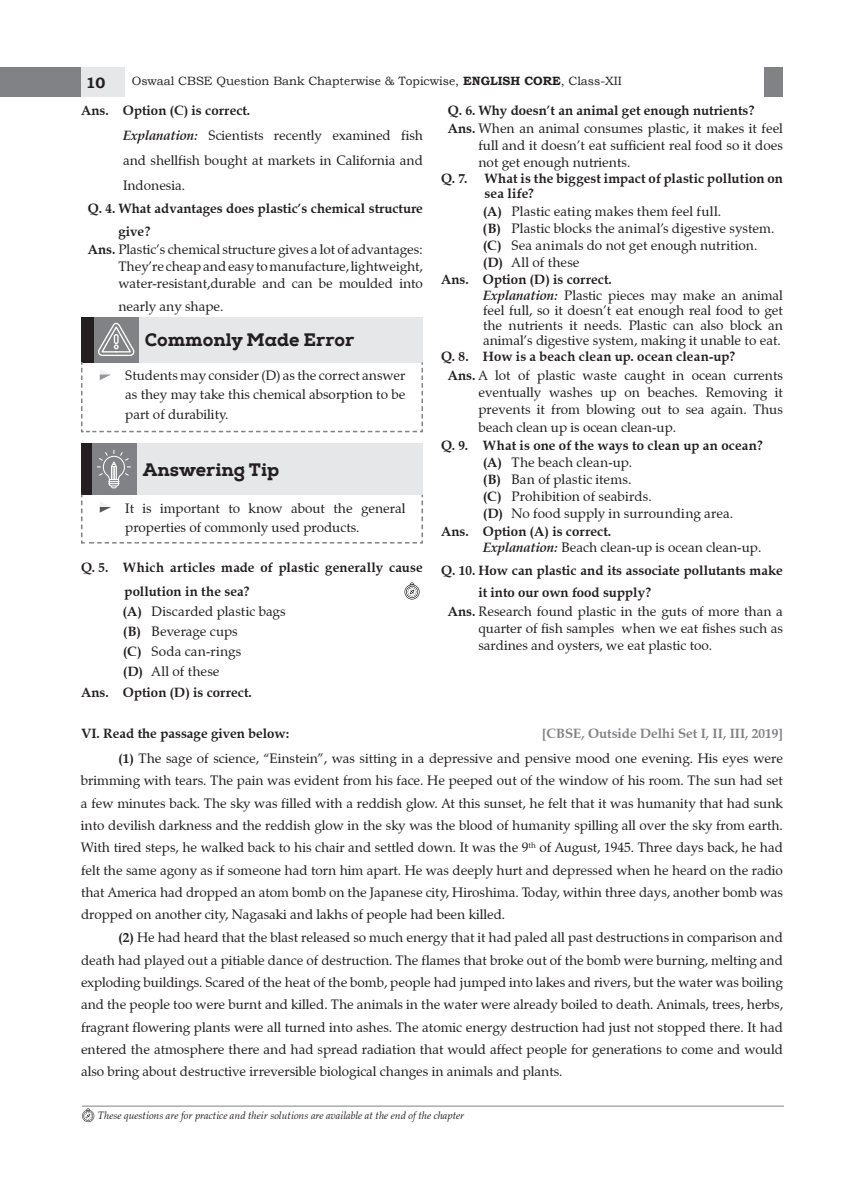
<style>
.page{position:relative;width:864px;height:1188px;background:#fff}
.page>*{position:absolute;margin:0;border:0;box-sizing:border-box;transform-origin:0 0}
.t1{font:800 18px "Nexa Slab";color:#231f20}
.t2{font:700 15px "Bookman Old Style";color:#231f20}
.MY_Question_1col{font:13.5px/22.2px "Zapf Calligraphic 801 BT";color:#231f20;text-align:justify}
.Answer_right{font:13.5px/17.2px "Zapf Calligraphic 801 BT";color:#231f20;text-align:justify}
.MY_Question_mcq{font:13.5px/15px "Zapf Calligraphic 801 BT";color:#231f20;text-align:justify}
.Que_Bold_I{font:13.5px "Zapf Calligraphic 801 BT";letter-spacing:.01em;color:#231f20}
.Que_Bold{font:700 13.5px/24px "Zapf Calligraphic 801 BT";letter-spacing:.01em;color:#231f20}
.Answer_right-2{font:700 13.5px/22.4px "Zapf Calligraphic 801 BT";color:#231f20}
.MY_Question_mcq-2{font:700 13.5px "Zapf Calligraphic 801 BT";color:#231f20}
.My_Question_1col_fir{font:700 13.5px "Zapf Calligraphic 801 BT";color:#808285}
.My_Question_1col_fir-2{font:700 13.5px "Zapf Calligraphic 801 BT";color:#231f20}
.t3{font:12px "Bookman Old Style";color:#231f20}
.Question_bold_New{font:italic 10.5px "Zapf Calligraphic 801 BT";color:#231f20}
.s1{font-weight:700}
.s2{font-weight:700;font-style:italic}
</style>
<div class="page">
<div style="left:0;top:68px;width:81px;height:29px;background:#808285"></div>
<div style="left:81px;top:68px;width:44px;height:29px;background:#e6e7e9"></div>
<div style="left:765px;top:68px;width:18px;height:29px;background:#808285"></div>
<div style="left:82px;top:317px;width:12px;height:45px;background:#231f20"></div>
<div style="left:94px;top:317px;width:45px;height:45px;background:#808285"></div>
<div style="left:139px;top:317px;width:283px;height:45px;background:#e6e7e9"></div>
<svg style="left:81px;top:323px;width:342px;height:110px"></svg>
<div style="left:82px;top:444px;width:10px;height:51px;background:#231f20"></div>
<div style="left:92px;top:444px;width:45px;height:51px;background:#808285"></div>
<div style="left:137px;top:444px;width:285px;height:51px;background:#e6e7e9"></div>
<svg style="left:81px;top:450px;width:342px;height:94px"></svg>
<svg style="left:404px;top:582px;width:16px;height:18px"></svg>
<svg style="left:82px;top:1108px;width:12px;height:14px"></svg>
<hr style="left:82px;top:1106px;width:702px;height:1px;background:#808285">
<p class="t2" style="left:86px;top:72px;width:21px">10</p>
<p class="t3" style="left:132px;top:73px;width:492px">Oswaal CBSE Question Bank Chapterwise &amp; Topicwise, <span class="s1">ENGLISH CORE</span>, Class-XII</p>
<p class="MY_Question_mcq-2" style="left:81px;top:102px;width:171px">Ans. Option (C) is correct.</p>
<p class="MY_Question_mcq" style="left:123px;top:123px;width:301px;line-height:24.8px"><span class="s2">Explanation:</span> Scientists recently examined fish and shellfish bought at markets in California and Indonesia.</p>
<p class="Answer_right-2" style="left:118px;top:197px;width:306px;text-indent:-31px">Q. 4. What advantages does plastic’s chemical structure give?</p>
<p class="Answer_right" style="left:118px;top:241px;width:306px;text-indent:-31px"><span class="s1">Ans.</span> Plastic’s chemical structure gives a lot of advantages:<br>They’re cheap and easy to manufacture, lightweight, water-resistant,durable and can be moulded into</p>
<p class="Answer_right" style="left:118px;top:297px;width:107px">nearly any shape.</p>
<p class="t1" style="left:145px;top:328px;width:211px">Commonly Made Error</p>
<p class="MY_Question_1col" style="left:125px;top:366px;width:282px;line-height:19.2px">Students may consider (D) as the correct answer as they may take this chemical absorption to be part of durability.</p>
<p class="Answer_right-2" style="left:448px;top:99px;width:308px">Q. 6. Why doesn’t an animal get enough nutrients?</p>
<p class="Answer_right" style="left:478px;top:120px;width:306px;text-indent:-31px"><span class="s1">Ans.</span> When an animal consumes plastic, it makes it feel full and it doesn’t eat sufficient real food so it does not get enough nutrients.</p>
<p class="Que_Bold" style="left:441px;top:167px;width:28px">Q. 7.</p>
<p class="Que_Bold" style="left:484px;top:171px;width:300px;line-height:15px">What is the biggest impact of plastic pollution on sea life?</p>
<p class="Que_Bold_I" style="left:483px;top:203px;width:240px"><span class="s1">(A)</span> Plastic eating makes them feel full.</p>
<p class="Que_Bold_I" style="left:483px;top:220px;width:293px"><span class="s1">(B)</span> Plastic blocks the animal’s digestive system.</p>
<p class="Que_Bold_I" style="left:483px;top:237px;width:276px"><span class="s1">(C)</span> Sea animals do not get enough nutrition.</p>
<p class="Que_Bold_I" style="left:483px;top:254px;width:98px"><span class="s1">(D)</span> All of these</p>
<p class="MY_Question_mcq-2" style="left:441px;top:271px;width:172px">Ans. Option (D) is correct.</p>
<p class="MY_Question_mcq" style="left:483px;top:288px;width:301px"><span class="s2">Explanation:</span> Plastic pieces may make an animal feel full, so it doesn’t eat enough real food to get the nutrients it needs. Plastic can also block an animal’s digestive system, making it unable to eat.</p>
<p class="Que_Bold" style="left:441px;top:345px;width:296px">Q. 8. How is a beach clean up. ocean clean-up?</p>
<p class="Answer_right" style="left:478px;top:367px;width:306px;text-indent:-31px"><span class="s1">Ans.</span> A lot of plastic waste caught in ocean currents eventually washes up on beaches. Removing it prevents it from blowing out to sea again. Thus beach clean up is ocean clean-up.</p>
<p class="Que_Bold" style="left:441px;top:433px;width:323px">Q. 9. What is one of the ways to clean up an ocean?</p>
<p class="Que_Bold_I" style="left:483px;top:454px;width:151px"><span class="s1">(A)</span> The beach clean-up.</p>
<p class="Que_Bold_I" style="left:483px;top:471px;width:150px"><span class="s1">(B)</span> Ban of plastic items.</p>
<p class="Que_Bold_I" style="left:483px;top:488px;width:170px"><span class="s1">(C)</span> Prohibition of seabirds.</p>
<p class="Que_Bold_I" style="left:483px;top:505px;width:252px"><span class="s1">(D)</span> No food supply in surrounding area.</p>
<p class="MY_Question_mcq-2" style="left:441px;top:523px;width:172px">Ans. Option (A) is correct.</p>
<p class="MY_Question_mcq" style="left:483px;top:540px;width:280px"><span class="s2">Explanation:</span> Beach clean-up is ocean clean-up.</p>
<p class="Answer_right-2" style="left:478px;top:559px;width:306px;text-indent:-37px">Q. 10. How can plastic and its associate pollutants make it into our own food supply?</p>
<p class="Answer_right" style="left:478px;top:602px;width:306px;text-indent:-31px"><span class="s1">Ans.</span> Research found plastic in the guts of more than a quarter of fish samples when we eat fishes such as sardines and oysters, we eat plastic too.</p>
<p class="t1" style="left:143px;top:458px;width:138px">Answering Tip</p>
<p class="MY_Question_1col" style="left:125px;top:498px;width:282px;line-height:19.2px">It is important to know about the general properties of commonly used products.</p>
<p class="Que_Bold" style="left:124px;top:555px;width:300px;text-indent:-43px">Q. 5. Which articles made of plastic generally cause pollution in the sea?</p>
<p class="Que_Bold_I" style="left:123px;top:603px;width:164px"><span class="s1">(A)</span> Discarded plastic bags</p>
<p class="Que_Bold_I" style="left:123px;top:623px;width:116px"><span class="s1">(B)</span> Beverage cups</p>
<p class="Que_Bold_I" style="left:123px;top:643px;width:120px"><span class="s1">(C)</span> Soda can-rings</p>
<p class="Que_Bold_I" style="left:123px;top:663px;width:98px"><span class="s1">(D)</span> All of these</p>
<p class="MY_Question_mcq-2" style="left:81px;top:683px;width:172px">Ans. Option (D) is correct.</p>
<p class="My_Question_1col_fir-2" style="left:81px;top:725px;width:210px">VI. Read the passage given below:</p>
<p class="My_Question_1col_fir" style="left:542px;top:725px;width:242px">[CBSE, Outside Delhi Set I, II, III, 2019]</p>
<p class="MY_Question_1col" style="left:81px;top:747px;width:704px;text-indent:38px"><span class="s1">(1)</span> The sage of science, “Einstein”, was sitting in a depressive and pensive mood one evening. His eyes were brimming with tears. The pain was evident from his face. He peeped out of the window of his room. The sun had set a few minutes back. The sky was filled with a reddish glow. At this sunset, he felt that it was humanity that had sunk into devilish darkness and the reddish glow in the sky was the blood of humanity spilling all over the sky from earth.<br>With tired steps, he walked back to his chair and settled down. It was the 9<sup>th</sup> of August, 1945. Three days back, he had felt the same agony as if someone had torn him apart. He was deeply hurt and depressed when he heard on the radio that America had dropped an atom bomb on the Japanese city, Hiroshima. Today, within three days, another bomb was dropped on another city, Nagasaki and lakhs of people had been killed.</p>
<p class="MY_Question_1col" style="left:81px;top:927px;width:704px;text-indent:38px"><span class="s1">(2)</span> He had heard that the blast released so much energy that it had paled all past destructions in comparison and death had played out a pitiable dance of destruction. The flames that broke out of the bomb were burning, melting and exploding buildings. Scared of the heat of the bomb, people had jumped into lakes and rivers, but the water was boiling and the people too were burnt and killed. The animals in the water were already boiled to death. Animals, trees, herbs, fragrant flowering plants were all turned into ashes. The atomic energy destruction had just not stopped there. It had entered the atmosphere there and had spread radiation that would affect people for generations to come and would also bring about destructive irreversible biological changes in animals and plants.</p>
<p class="Question_bold_New" style="left:98px;top:1109px;width:368px">These questions are for practice and their solutions are available at the end of the chapter</p>
</div>
